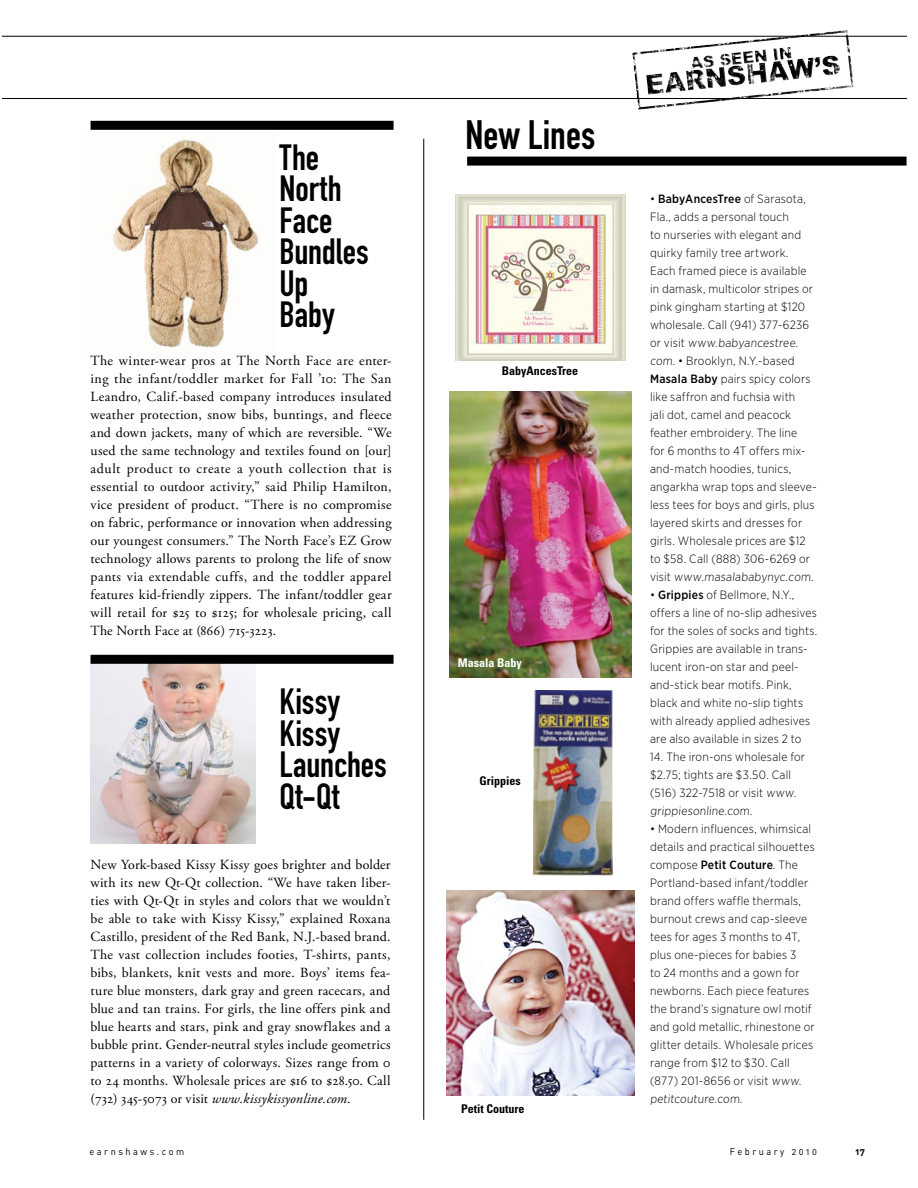
<style>
.page{position:relative;width:918px;height:1188px;background:#fff}
.page>*{position:absolute;margin:0;border:0;box-sizing:border-box;transform-origin:0 0}
.t1{font:40.5px "DIN Engschrift";color:#000}
.t2{font:36px/31.5px "DIN Engschrift";color:#000}
.t3{font:13.95px/18px "Adobe Garamond Pro";letter-spacing:.015em;color:#000;text-align:justify}
.t4{font:300 12px/18px "Gotham Narrow";letter-spacing:.015em;color:#000}
.t5{font:700 condensed 12px "Univers";color:#000}
.t6{font:700 condensed 12px "Univers";color:#fff}
.t7{font:9.75px "DIN";letter-spacing:.27em;color:#000;scale:.95 1}
.t8{font:9.75px "DIN Regular Alternate";letter-spacing:.27em;color:#000;scale:.95 1}
.t9{font:9.75px "DIN Bold Alternate";color:#000;scale:.95 1}
.s1{font-style:italic}
.s2{font-weight:500}
</style>
<div class="page">
<img style="left:632px;top:39px;width:132px;height:33px">
<img style="left:91px;top:664px;width:165px;height:180px">
<img style="left:90px;top:128px;width:169px;height:220px">
<hr style="left:423px;top:139px;width:1px;height:981px;background:#000">
<div style="left:91px;top:121px;width:303px;height:9px;background:#000"></div>
<div style="left:467px;top:157px;width:440px;height:9px;background:#000"></div>
<div style="left:91px;top:655px;width:303px;height:9px;background:#000"></div>
<img style="left:456px;top:194px;width:169px;height:167px">
<img style="left:534px;top:690px;width:78px;height:185px">
<img style="left:449px;top:391px;width:183px;height:286px">
<hr style="left:2px;top:36px;width:905px;height:1px;background:#000">
<hr style="left:2px;top:98px;width:905px;height:1px;background:#000">
<img style="left:447px;top:890px;width:187px;height:206px">
<h2 class="t2" style="left:280px;top:141px;width:91px">The<br>North<br>Face<br>Bundles<br>Up<br>Baby</h2>
<p class="t3" style="left:91px;top:352px;width:303px">The winter-wear pros at The North Face are enter&shy;ing the infant/toddler market for Fall ’10: The San Leandro, Calif.-based company introduces insulated weather protection, snow bibs, buntings, and fleece and down jackets, many of which are reversible. “We used the same technology and textiles found on [our] adult product to create a youth collection that is essential to outdoor activity,” said Philip Hamilton, vice president of product. “There is no compromise on fabric, performance or innovation when addressing our youngest consumers.” The North Face’s EZ Grow technology allows parents to prolong the life of snow pants via extendable cuffs, and the toddler apparel features kid-friendly zippers. The infant/toddler gear will retail for $25 to $125; for wholesale pricing, call The North Face at (866) 715-3223.</p>
<h2 class="t2" style="left:280px;top:686px;width:109px">Kissy<br>Kissy<br>Launches<br>Qt-Qt</h2>
<p class="t3" style="left:91px;top:856px;width:302px">New York-based Kissy Kissy goes brighter and bolder with its new Qt-Qt collection. “We have taken liber&shy;ties with Qt-Qt in styles and colors that we wouldn’t be able to take with Kissy Kissy,” explained Roxana Castillo, president of the Red Bank, N.J.-based brand.<br>The vast collection includes footies, T-shirts, pants, bibs, blankets, knit vests and more. Boys’ items fea&shy;ture blue monsters, dark gray and green racecars, and blue and tan trains. For girls, the line offers pink and blue hearts and stars, pink and gray snowflakes and a bubble print. Gender-neutral styles include geometrics patterns in a variety of colorways. Sizes range from 0 to 24 months. Wholesale prices are $16 to $28.50. Call (732) 345-5073 or visit <span class="s1">www.kissykissyonline.com</span>.</p>
<h1 class="t1" style="left:466px;top:111px;width:131px">New Lines</h1>
<p class="t5" style="left:502px;top:363px;width:78px">BabyAncesTree</p>
<p class="t6" style="left:458px;top:655px;width:65px">Masala Baby</p>
<p class="t5" style="left:479px;top:773px;width:43px">Grippies</p>
<p class="t5" style="left:461px;top:1101px;width:65px">Petit Couture</p>
<p class="t4" style="left:650px;top:190px;width:168px">• <span class="s2">BabyAncesTree</span> of Sarasota,<br>Fla., adds a personal touch<br>to nurseries with elegant and quirky family tree artwork.<br>Each framed piece is available in damask, multicolor stripes or pink gingham starting at $120 wholesale. Call (941) 377-6236 or visit www.babyancestree. com. • Brooklyn, N.Y.-based<br><span class="s2">Masala Baby</span> pairs spicy colors like saffron and fuchsia with<br>jali dot, camel and peacock feather embroidery. The line<br>for 6 months to 4T offers mix&shy;and-match hoodies, tunics, angarkha wrap tops and sleeve&shy;less tees for boys and girls, plus layered skirts and dresses for girls. Wholesale prices are $12 to $58. Call (888) 306-6269 or visit www.masalababynyc.com.</p>
<p class="t4" style="left:650px;top:586px;width:169px">• <span class="s2">Grippies</span> of Bellmore, N.Y., offers a line of no-slip adhesives for the soles of socks and tights.<br>Grippies are available in trans&shy;lucent iron-on star and peel&shy;and-stick bear motifs. Pink, black and white no-slip tights with already applied adhesives are also available in sizes 2 to</p>
<p class="t4" style="left:650px;top:748px;width:157px">14. The iron-ons wholesale for $2.75; tights are $3.50. Call (516) 322-7518 or visit www. grippiesonline.com.</p>
<p class="t4" style="left:650px;top:820px;width:166px">• Modern influences, whimsical details and practical silhouettes compose <span class="s2">Petit Couture</span>. The<br>Portland-based infant/toddler brand offers waffle thermals, burnout crews and cap-sleeve tees for ages 3 months to 4T, plus one-pieces for babies 3<br>to 24 months and a gown for newborns. Each piece features the brand’s signature owl motif and gold metallic, rhinestone or glitter details. Wholesale prices range from $12 to $30. Call (877) 201-8656 or visit www. petitcouture.com.</p>
<p class="t7" style="left:90px;top:1145px;width:101px">earnshaws.com</p>
<p class="t8" style="left:730px;top:1145px;width:93px">February 2010</p>
<p class="t9" style="left:856px;top:1145px;width:11px">17</p>
</div>
